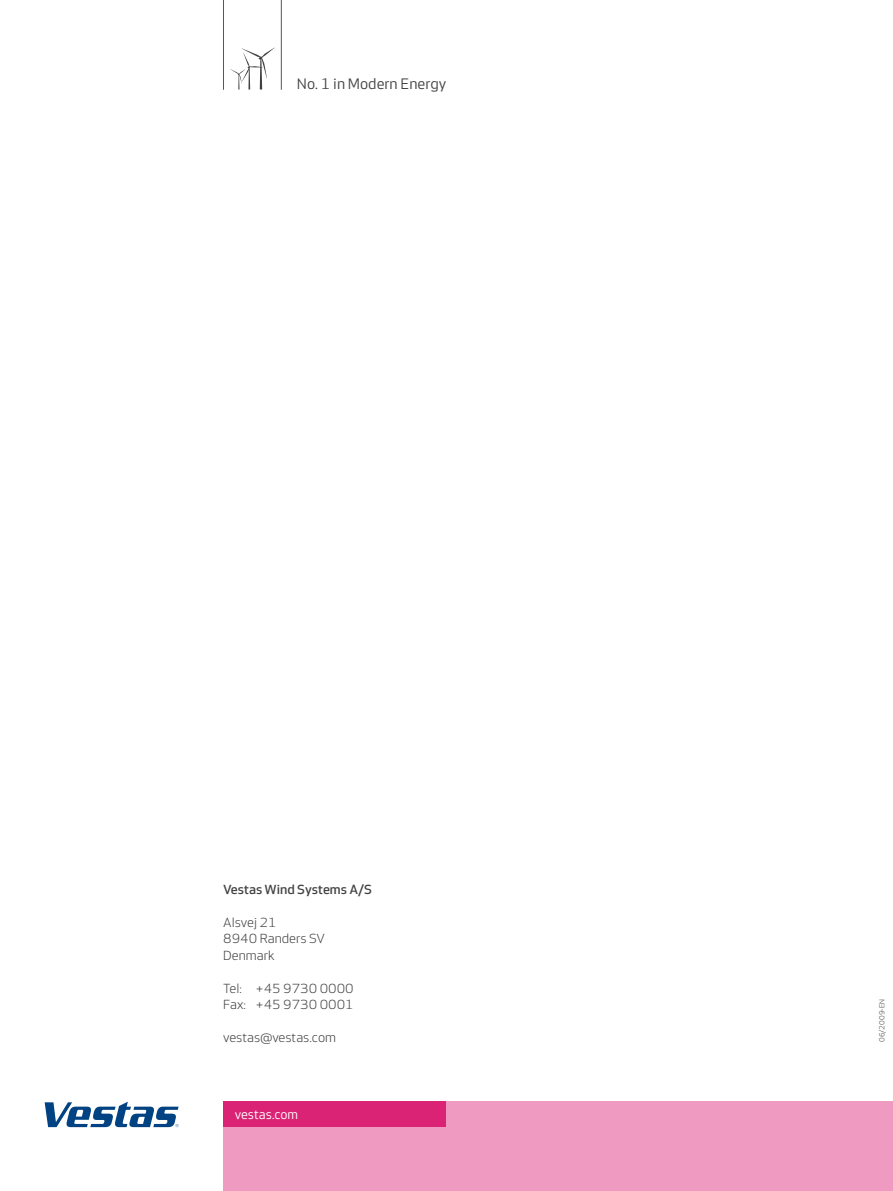
<style>
.page{position:relative;width:893px;height:1191px;background:#fff}
.page>*{position:absolute;margin:0;border:0;box-sizing:border-box;transform-origin:0 0}
.t1{font:15.6px "Vestas Sans";color:#414142}
.t2{font:13.5px/16.5px "Vestas Sans Standard";color:#414142}
.t3{font:500 13.5px "Vestas Sans";color:#414142}
.t4{font:13.5px "Vestas Sans";color:#fff}
.t5{font:7.5px "Vestas Sans Standard";color:#414142}
</style>
<div class="page">
<div style="left:223px;top:1101px;width:670px;height:90px;background:#ef9bc1"></div>
<div style="left:223px;top:1101px;width:223px;height:26px;background:#db2376"></div>
<svg style="left:45px;top:1101px;width:134px;height:26px"></svg>
<hr style="left:223px;top:0;width:1px;height:90px;background:#555658">
<hr style="left:281px;top:0;width:1px;height:90px;background:#555658">
<svg style="left:230px;top:48px;width:44px;height:41px"></svg>
<p class="t1" style="left:297px;top:76px;width:151px">No. 1 in Modern Energy</p>
<p class="t3" style="left:223px;top:882px;width:150px">Vestas Wind Systems A/S</p>
<p class="t2" style="left:223px;top:914px;width:103px">Alsvej 21<br>8940 Randers SV<br>Denmark</p>
<p class="t2" style="left:223px;top:980px;width:132px">Tel: +45 9730 0000<br>Fax: +45 9730 0001</p>
<p class="t2" style="left:223px;top:1029px;width:114px">vestas@vestas.com</p>
<p class="t4" style="left:235px;top:1107px;width:65px">vestas.com</p>
<p class="t5" style="left:878px;top:1042px;width:44px;rotate:-90deg">06/2009-EN</p>
</div>
